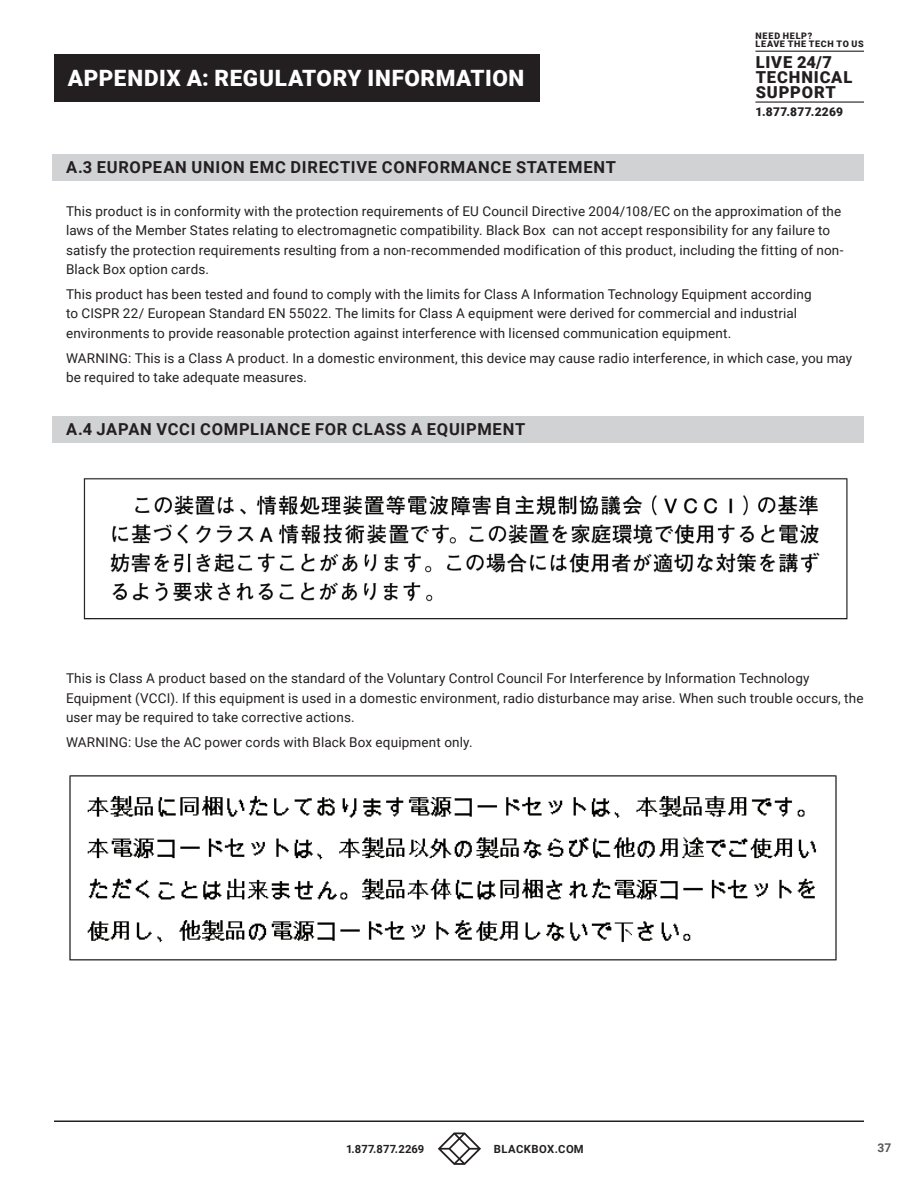
<style>
.page{position:relative;width:918px;height:1188px;background:#fff}
.page>*{position:absolute;margin:0;border:0;box-sizing:border-box;transform-origin:0 0}
.t1{font:900 22.5px "Roboto";letter-spacing:.025em;color:#fff}
.t2{font:700 16.5px "Roboto";letter-spacing:.045em;color:#231f20}
.t3{font:900 16.5px/15px "Roboto";letter-spacing:.05em;color:#231f20}
.t4{font:13.5px/19.5px "Roboto";letter-spacing:.01em;color:#231f20}
.t5{font:900 12px "Roboto";letter-spacing:.02em;color:#231f20}
.t6{font:700 12px "Roboto";color:#57585a}
.t7{font:700 11.25px "Roboto";letter-spacing:.02em;color:#231f20}
.t8{font:700 11.25px "Roboto";letter-spacing:.045em;color:#231f20}
.t9{font:900 9px/8.6px "Roboto";letter-spacing:.08em;color:#231f20}
</style>
<div class="page">
<hr style="left:54px;top:1120px;width:810px;height:2px;background:#231f20">
<svg style="left:438px;top:1132px;width:43px;height:33px"></svg>
<hr style="left:755px;top:51px;width:109px;height:1px;background:#231f20">
<hr style="left:755px;top:101px;width:109px;height:2px;background:#231f20">
<div style="left:54px;top:54px;width:486px;height:48px;background:#231f20"></div>
<div style="left:52px;top:154px;width:812px;height:27px;background:#d1d2d4"></div>
<div style="left:52px;top:416px;width:812px;height:27px;background:#d1d2d4"></div>
<img style="left:83px;top:478px;width:765px;height:142px">
<img style="left:69px;top:775px;width:768px;height:186px">
<h1 class="t1" style="left:68px;top:62px;width:458px">APPENDIX A: REGULATORY INFORMATION</h1>
<p class="t9" style="left:756px;top:31px;width:110px">NEED HELP?<br>LEAVE THE TECH TO US</p>
<p class="t3" style="left:756px;top:54px;width:98px">LIVE 24/7<br>TECHNICAL<br>SUPPORT</p>
<p class="t5" style="left:755px;top:103px;width:89px">1.877.877.2269</p>
<p class="t2" style="left:66px;top:156px;width:551px">A.3 EUROPEAN UNION EMC DIRECTIVE CONFORMANCE STATEMENT</p>
<p class="t4" style="left:66px;top:201px;width:779px">This product is in conformity with the protection requirements of EU Council Directive 2004/108/EC on the approximation of the laws of the Member States relating to electromagnetic compatibility. Black Box can not accept responsibility for any failure to satisfy the protection requirements resulting from a non-recommended modification of this product, including the fitting of non-Black Box option cards.</p>
<p class="t4" style="left:66px;top:284px;width:747px">This product has been tested and found to comply with the limits for Class A Information Technology Equipment according to CISPR 22/ European Standard EN 55022. The limits for Class A equipment were derived for commercial and industrial environments to provide reasonable protection against interference with licensed communication equipment.</p>
<p class="t4" style="left:66px;top:348px;width:788px">WARNING: This is a Class A product. In a domestic environment, this device may cause radio interference, in which case, you may be required to take adequate measures.</p>
<p class="t2" style="left:66px;top:418px;width:461px">A.4 JAPAN VCCI COMPLIANCE FOR CLASS A EQUIPMENT</p>
<p class="t4" style="left:66px;top:668px;width:799px">This is Class A product based on the standard of the Voluntary Control Council For Interference by Information Technology<br>Equipment (VCCI). If this equipment is used in a domestic environment, radio disturbance may arise. When such trouble occurs, the user may be required to take corrective actions.</p>
<p class="t4" style="left:66px;top:732px;width:408px">WARNING: Use the AC power cords with Black Box equipment only.</p>
<p class="t7" style="left:346px;top:1141px;width:80px">1.877.877.2269</p>
<p class="t8" style="left:494px;top:1141px;width:91px">BLACKBOX.COM</p>
<p class="t6" style="left:878px;top:1139px;width:15px">37</p>
</div>
